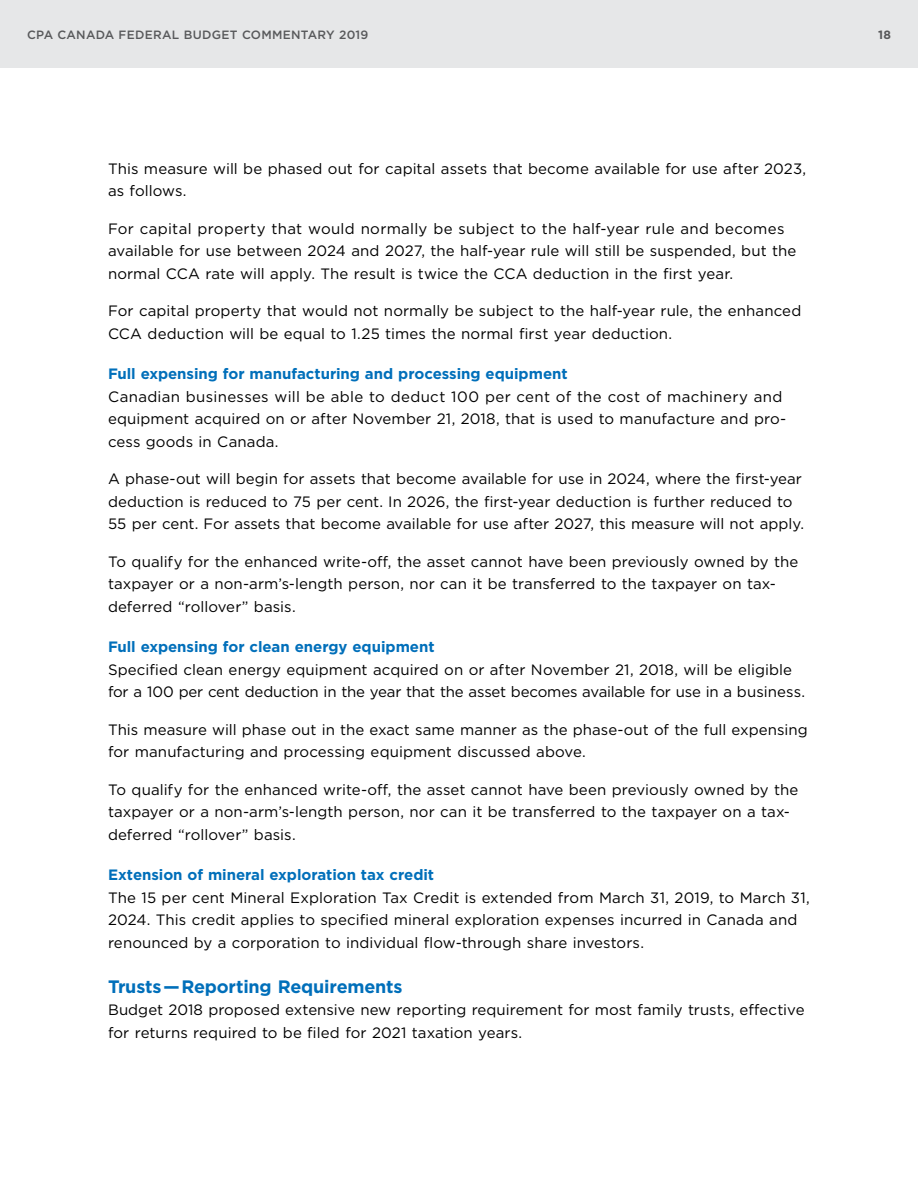
<style>
.page{position:relative;width:918px;height:1188px;background:#fff}
.page>*{position:absolute;margin:0;border:0;box-sizing:border-box;transform-origin:0 0}
.CPA_head2{font:700 18px "Gotham";letter-spacing:-.01em;color:#006fba}
.CPA__body{font:15px/22.5px "Gotham";letter-spacing:.005em;color:#000}
.CPA__para1{font:15px/22.5px "Gotham";letter-spacing:.005em;color:#000}
.CPA_head3{font:700 15px "Gotham";letter-spacing:-.005em;color:#006fba}
.t1{font:500 12px "Gotham";letter-spacing:.02em;color:#58595b}
.t2{font:700 12px "Gotham";color:#58595b}
</style>
<div class="page">
<div style="left:0;top:0;width:918px;height:68px;background:#e6e7e8"></div>
<p class="t1" style="left:27px;top:26px;width:343px">CPA CANADA FEDERAL BUDGET COMMENTARY 2019</p>
<p class="t2" style="left:878px;top:26px;width:14px">18</p>
<p class="CPA__body" style="left:108px;top:157px;width:700px">This measure will be phased out for capital assets that become available for use after 2023, as follows.</p>
<p class="CPA__body" style="left:108px;top:217px;width:690px">For capital property that would normally be subject to the half-year rule and becomes available for use between 2024 and 2027, the half-year rule will still be suspended, but the normal CCA rate will apply. The result is twice the CCA deduction in the first year.</p>
<p class="CPA__body" style="left:108px;top:300px;width:695px">For capital property that would not normally be subject to the half-year rule, the enhanced<br>CCA deduction will be equal to 1.25 times the normal first year deduction.</p>
<h3 class="CPA_head3" style="left:108px;top:364px;width:461px">Full expensing for manufacturing and processing equipment</h3>
<p class="CPA__para1" style="left:108px;top:385px;width:680px">Canadian businesses will be able to deduct 100 per cent of the cost of machinery and equipment acquired on or after November 21, 2018, that is used to manufacture and pro&shy;cess goods in Canada.</p>
<p class="CPA__body" style="left:108px;top:468px;width:698px">A phase-out will begin for assets that become available for use in 2024, where the first-year deduction is reduced to 75 per cent. In 2026, the first-year deduction is further reduced to<br>55 per cent. For assets that become available for use after 2027, this measure will not apply.</p>
<p class="CPA__body" style="left:108px;top:550px;width:692px">To qualify for the enhanced write-off, the asset cannot have been previously owned by the taxpayer or a non-arm’s-length person, nor can it be transferred to the taxpayer on tax&shy;deferred “rollover” basis.</p>
<h3 class="CPA_head3" style="left:108px;top:637px;width:328px">Full expensing for clean energy equipment</h3>
<p class="CPA__para1" style="left:108px;top:658px;width:699px">Specified clean energy equipment acquired on or after November 21, 2018, will be eligible for a 100 per cent deduction in the year that the asset becomes available for use in a business.</p>
<p class="CPA__body" style="left:108px;top:718px;width:701px">This measure will phase out in the exact same manner as the phase-out of the full expensing for manufacturing and processing equipment discussed above.</p>
<p class="CPA__body" style="left:108px;top:778px;width:692px">To qualify for the enhanced write-off, the asset cannot have been previously owned by the taxpayer or a non-arm’s-length person, nor can it be transferred to the taxpayer on a tax&shy;deferred “rollover” basis.</p>
<h3 class="CPA_head3" style="left:108px;top:865px;width:328px">Extension of mineral exploration tax credit</h3>
<p class="CPA__para1" style="left:108px;top:886px;width:703px">The 15 per cent Mineral Exploration Tax Credit is extended from March 31, 2019, to March 31,<br>2024. This credit applies to specified mineral exploration expenses incurred in Canada and renounced by a corporation to individual flow-through share investors.</p>
<h2 class="CPA_head2" style="left:108px;top:975px;width:296px">Trusts — Reporting Requirements</h2>
<p class="CPA__para1" style="left:108px;top:999px;width:698px">Budget 2018 proposed extensive new reporting requirement for most family trusts, effective for returns required to be filed for 2021 taxation years.</p>
</div>
